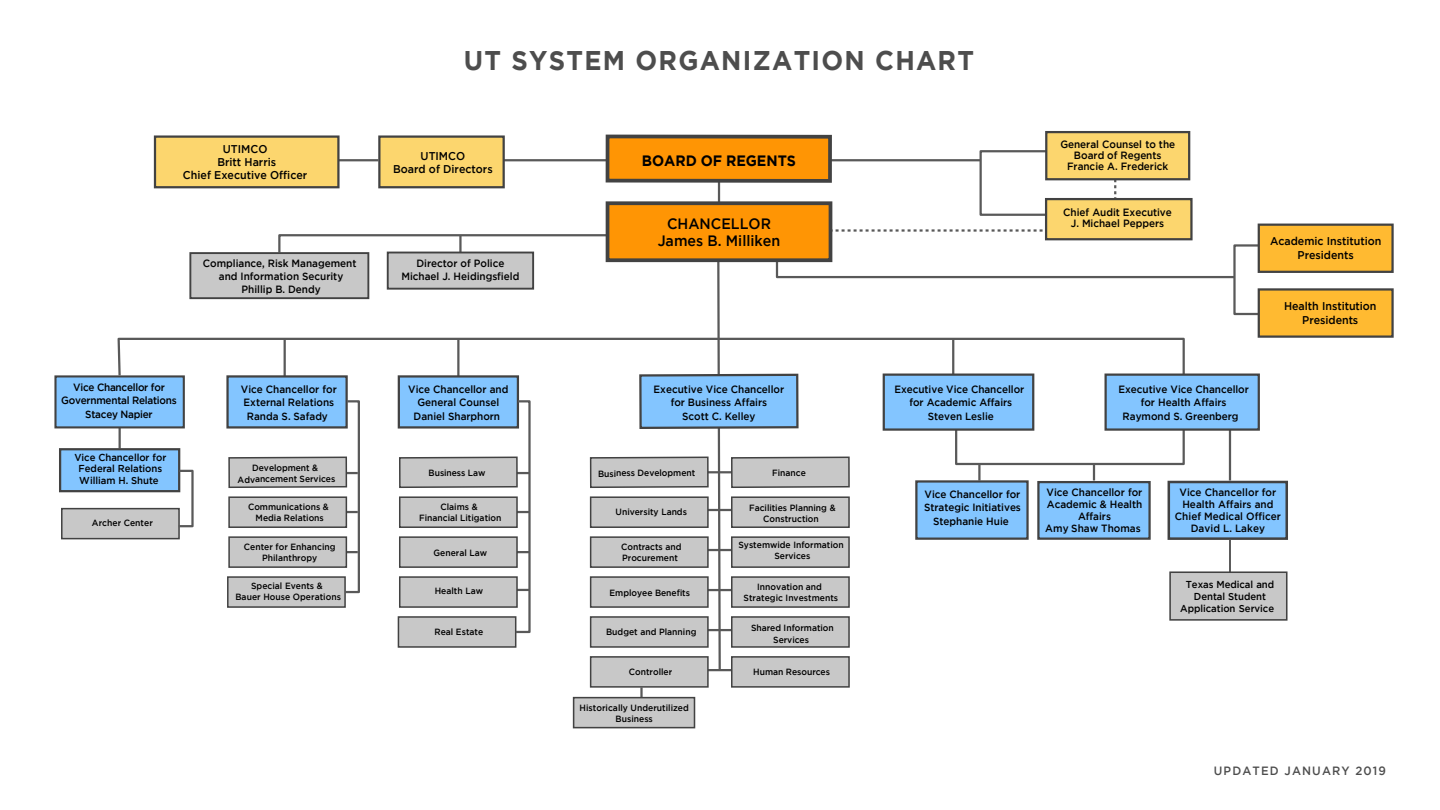
<style>
.page{position:relative;width:1440px;height:810px;background:#fff}
.page>*{position:absolute;margin:0;border:0;box-sizing:border-box;transform-origin:0 0}
.t1{font:700 27px "Gotham";letter-spacing:.05em;color:#4d4d4d;scale:.95 1}
.t2{font:500 15px/16.5px "Gotham";color:#000;text-align:center;scale:.95 1}
.t3{font:700 15px "Gotham";color:#000;scale:.95 1}
.t4{font:500 12px "Gotham";letter-spacing:.1em;color:#4d4d4d;scale:.95 1}
.t5{font:500 11.25px/12.8px "Gotham";color:#000;text-align:center;scale:.95 1}
.t6{font:500 10.5px/13.5px "Gotham";letter-spacing:-.005em;color:#000;text-align:center;scale:.95 1}
.t7{font:500 10.5px/13.5px "Gotham";letter-spacing:-.025em;color:#000;text-align:center;scale:.95 1}
.t8{font:500 10.05px/11.2px "Gotham";letter-spacing:-.005em;color:#000;text-align:center;scale:.95 1}
.t9{font:500 9px/11.2px "Gotham";color:#000;text-align:center;scale:.95 1}
</style>
<div class="page">
<div style="left:980px;top:150px;width:67px;height:66px;border:2px solid #595959"></div>
<hr style="left:830px;top:159px;width:151px;height:2px;background:#595959">
<hr style="left:718px;top:181px;width:2px;height:22px;background:#595959">
<hr style="left:504px;top:159px;width:104px;height:2px;background:#595959">
<hr style="left:339px;top:159px;width:39px;height:2px;background:#595959">
<svg style="left:1114px;top:180px;width:2px;height:18px"></svg>
<div style="left:1233px;top:244px;width:27px;height:71px;border:2px solid #595959"></div>
<svg style="left:640px;top:688px;width:3px;height:9px"></svg>
<div style="left:1045px;top:131px;width:145px;height:49px;background:#fcd66e;border:2px solid #424242"></div>
<div style="left:378px;top:135px;width:127px;height:53px;background:#fcd66e;border:2px solid #424242"></div>
<div style="left:154px;top:135px;width:186px;height:53px;background:#fcd66e;border:2px solid #424242"></div>
<div style="left:1045px;top:198px;width:148px;height:42px;background:#fcd66e;border:2px solid #424242"></div>
<div style="left:1258px;top:224px;width:136px;height:49px;background:#ffba31;border:2px solid #424242"></div>
<div style="left:1258px;top:288px;width:136px;height:50px;background:#ffba31;border:2px solid #424242"></div>
<div style="left:1105px;top:374px;width:155px;height:57px;background:#83c5ff;border:2px solid #424242"></div>
<div style="left:54px;top:375px;width:131px;height:53px;background:#83c5ff;border:2px solid #424242"></div>
<div style="left:59px;top:448px;width:121px;height:44px;background:#83c5ff;border:2px solid #424242"></div>
<div style="left:1168px;top:481px;width:120px;height:59px;background:#83c5ff;border:3px solid #424242"></div>
<div style="left:1169px;top:571px;width:119px;height:50px;background:#c8c8c8;border:2px solid #424242"></div>
<svg style="left:604px;top:134px;width:230px;height:51px;background:#de8e21"></svg>
<div style="left:606px;top:201px;width:226px;height:61px;background:#ff9504;border:4px solid #424242"></div>
<div style="left:731px;top:656px;width:119px;height:32px;background:#c8c8c8;border:2px solid #424242"></div>
<div style="left:573px;top:697px;width:122px;height:31px;background:#c8c8c8;border:2px solid #424242"></div>
<div style="left:590px;top:656px;width:119px;height:32px;background:#c8c8c8;border:2px solid #424242"></div>
<div style="left:61px;top:508px;width:119px;height:31px;background:#c8c8c8;border:2px solid #424242"></div>
<svg style="left:116px;top:229px;width:1121px;height:444px"></svg>
<h1 class="t1" style="left:464px;top:44px;width:539px">UT SYSTEM ORGANIZATION CHART</h1>
<p class="t5" style="left:183px;top:143px;width:132px">UTIMCO<br>Britt Harris<br>Chief Executive Officer</p>
<p class="t5" style="left:393px;top:150px;width:106px">UTIMCO<br>Board of Directors</p>
<h2 class="t3" style="left:642px;top:152px;width:164px">BOARD OF REGENTS</h2>
<p class="t6" style="left:1060px;top:138px;width:122px;line-height:11.2px">General Counsel to the<br>Board of Regents<br>Francie A. Frederick</p>
<p class="t6" style="left:203px;top:257px;width:163px;line-height:12.8px">Compliance, Risk Management and Information Security<br>Phillip B. Dendy</p>
<p class="t6" style="left:401px;top:257px;width:126px;line-height:12.8px">Director of Police<br>Michael J. Heidingsfield</p>
<h2 class="t2" style="left:658px;top:215px;width:131px">CHANCELLOR<br>James B. Milliken</h2>
<p class="t6" style="left:1063px;top:207px;width:116px;line-height:11.2px">Chief Audit Executive<br>J. Michael Peppers</p>
<p class="t5" style="left:1270px;top:234px;width:119px;line-height:13.5px">Academic Institution<br>Presidents</p>
<p class="t5" style="left:1284px;top:299px;width:99px;line-height:13.5px">Health Institution<br>Presidents</p>
<p class="t7" style="left:61px;top:380px;width:123px">Vice Chancellor for<br>Governmental Relations<br>Stacey Napier</p>
<p class="t6" style="left:241px;top:382px;width:102px">Vice Chancellor for<br>External Relations<br>Randa S. Safady</p>
<p class="t6" style="left:408px;top:382px;width:107px">Vice Chancellor and<br>General Counsel<br>Daniel Sharphorn</p>
<p class="t6" style="left:654px;top:382px;width:139px">Executive Vice Chancellor for Business Affairs<br>Scott C. Kelley</p>
<p class="t6" style="left:894px;top:382px;width:138px">Executive Vice Chancellor for Academic Affairs<br>Steven Leslie</p>
<p class="t6" style="left:1118px;top:382px;width:139px">Executive Vice Chancellor for Health Affairs<br>Raymond S. Greenberg</p>
<p class="t8" style="left:74px;top:452px;width:98px">Vice Chancellor for<br>Federal Relations<br>William H. Shute</p>
<p class="t9" style="left:238px;top:462px;width:104px">Development &amp;<br>Advancement Services</p>
<p class="t9" style="left:429px;top:467px;width:61px">Business Law</p>
<p class="t9" style="left:598px;top:467px;width:104px">Business Development</p>
<p class="t9" style="left:772px;top:467px;width:37px">Finance</p>
<p class="t9" style="left:92px;top:517px;width:66px">Archer Center</p>
<p class="t9" style="left:248px;top:501px;width:87px">Communications &amp;<br>Media Relations</p>
<p class="t9" style="left:244px;top:541px;width:98px">Center for Enhancing<br>Philanthropy</p>
<p class="t9" style="left:235px;top:580px;width:113px">Special Events &amp;<br>Bauer House Operations</p>
<p class="t9" style="left:419px;top:501px;width:88px">Claims &amp;<br>Financial Litigation</p>
<p class="t9" style="left:434px;top:547px;width:58px">General Law</p>
<p class="t9" style="left:435px;top:585px;width:52px">Health Law</p>
<p class="t9" style="left:434px;top:626px;width:53px">Real Estate</p>
<p class="t9" style="left:616px;top:506px;width:77px">University Lands</p>
<p class="t9" style="left:621px;top:541px;width:65px;text-align:left">Contracts and<br>Procurement</p>
<p class="t9" style="left:610px;top:587px;width:86px">Employee Benefits</p>
<p class="t9" style="left:606px;top:626px;width:97px">Budget and Planning</p>
<p class="t9" style="left:749px;top:502px;width:93px">Facilities Planning &amp;<br>Construction</p>
<p class="t9" style="left:738px;top:539px;width:112px">Systemwide Information<br>Services</p>
<p class="t9" style="left:744px;top:581px;width:101px">Innovation and<br>Strategic Investments</p>
<p class="t9" style="left:751px;top:622px;width:89px">Shared Information<br>Services</p>
<p class="t6" style="left:924px;top:487px;width:104px">Vice Chancellor for<br>Strategic Initiatives<br>Stephanie Huie</p>
<p class="t6" style="left:1045px;top:486px;width:104px;line-height:12px">Vice Chancellor for<br>Academic &amp; Health<br>Affairs<br>Amy Shaw Thomas</p>
<p class="t6" style="left:1175px;top:486px;width:113px;line-height:12px">Vice Chancellor for<br>Health Affairs and<br>Chief Medical Officer<br>David L. Lakey</p>
<p class="t8" style="left:1180px;top:578px;width:101px;line-height:12px">Texas Medical and<br>Dental Student<br>Application Service</p>
<p class="t9" style="left:629px;top:666px;width:47px">Controller</p>
<p class="t9" style="left:753px;top:666px;width:82px">Human Resources</p>
<p class="t9" style="left:580px;top:702px;width:116px">Historically Underutilized<br>Business</p>
<p class="t4" style="left:1214px;top:764px;width:183px">UPDATED JANUARY 2019</p>
</div>
